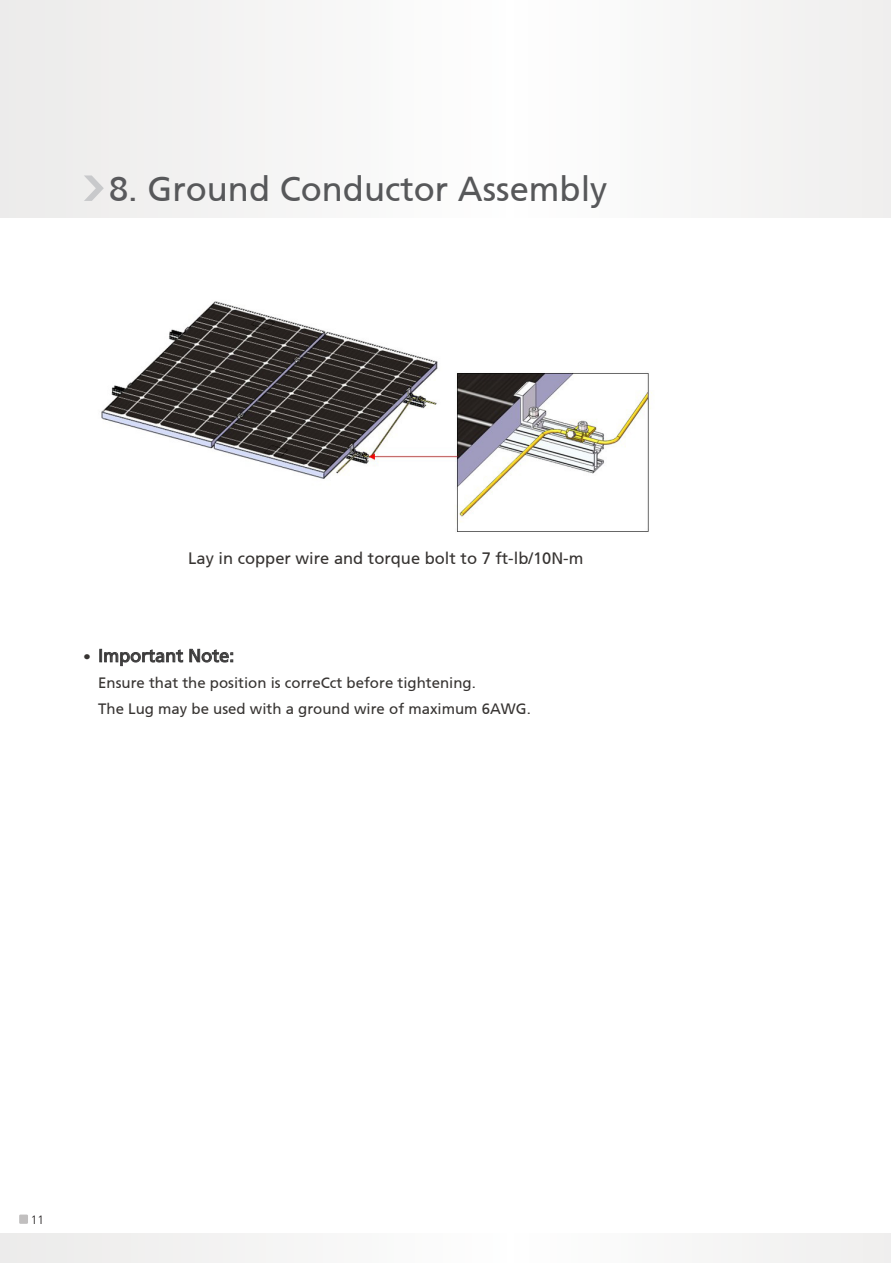
<style>
.page{position:relative;width:891px;height:1263px;background:#fff}
.page>*{position:absolute;margin:0;border:0;box-sizing:border-box;transform-origin:0 0}
.t1{font:34.5px "Frutiger CE";color:#57585a}
.t2{font:18px "Frutiger CE";color:#373432}
.t3{font:16.5px "Frutiger CE";color:#373432}
.t4{font:15px/26.2px "Frutiger CE";color:#373432}
.t5{font:300 14.7px "Frutiger LT";color:#373432;scale:1.07 1}
.t6{font:300 12px "Frutiger LT";color:#231f20}
.s1{color:#59595c}
</style>
<div class="page">
<div style="left:0;top:0;width:891px;height:217px;background:#f5f5f5"></div>
<div style="left:0;top:1233px;width:891px;height:30px;background:#f5f5f5"></div>
<svg style="left:84px;top:175px;width:20px;height:26px"></svg>
<div style="left:19px;top:1214px;width:9px;height:10px;background:#c1bfbf"></div>
<svg style="left:100px;top:649px;width:83px;height:17px"></svg>
<svg style="left:189px;top:649px;width:44px;height:13px"></svg>
<img style="left:101px;top:301px;width:551px;height:231px">
<h1 class="t1" style="left:109px;top:169px;width:500px"><span class="s1">8.</span> Ground Conductor Assembly</h1>
<p class="t3" style="left:188px;top:549px;width:397px">Lay in copper wire and torque bolt to 7 ft-lb/10N-m</p>
<p class="t5" style="left:83px;top:648px;width:9px">•</p>
<p class="t2" style="left:98px;top:645px;width:138px">Important Note:</p>
<p class="t4" style="left:98px;top:670px;width:434px">Ensure that the position is correCct before tightening.<br>The Lug may be used with a ground wire of maximum 6AWG.</p>
<p class="t6" style="left:31px;top:1213px;width:15px">11</p>
</div>
